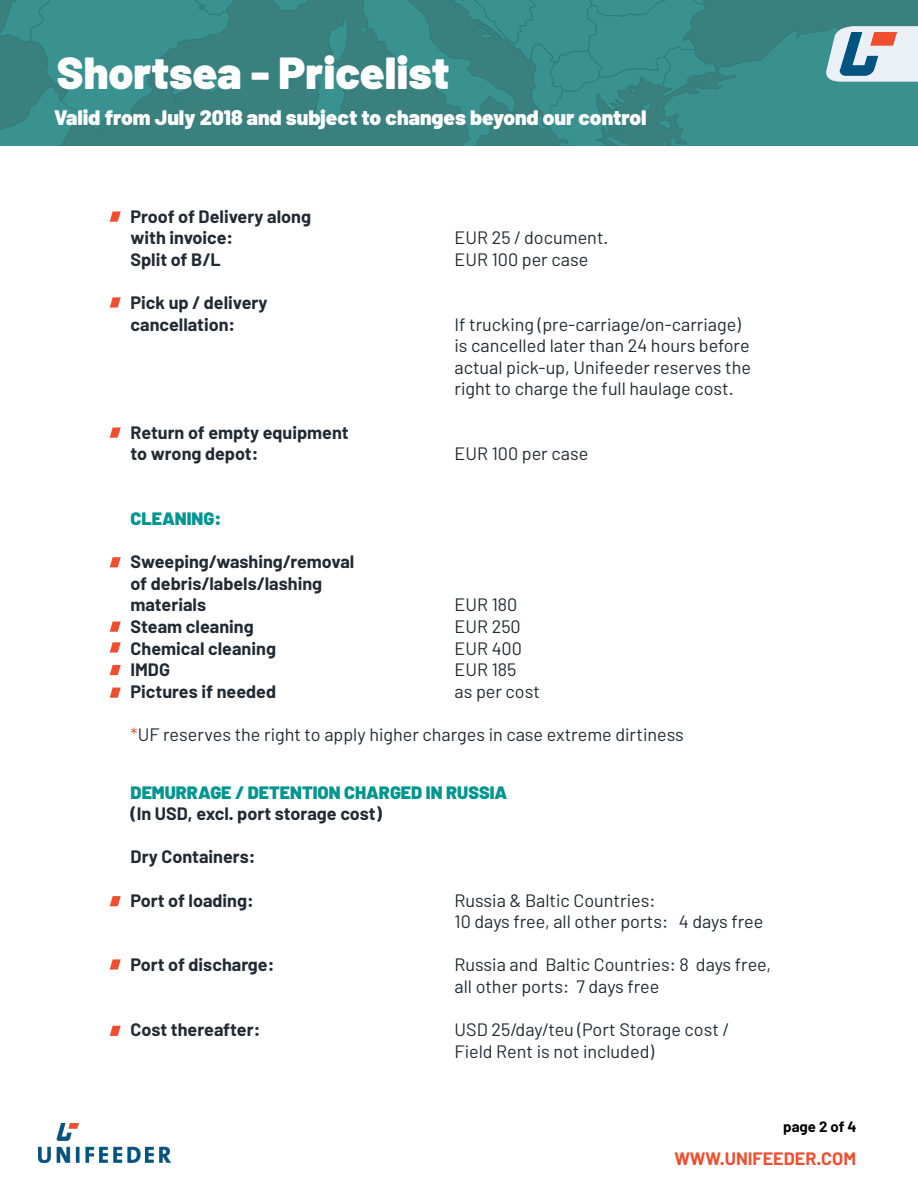
<style>
.page{position:relative;width:918px;height:1188px;background:#fff}
.page>*{position:absolute;margin:0;border:0;box-sizing:border-box;transform-origin:0 0}
.t1{font:900 45px "Barlow";color:#fff}
.t2{font:900 21px "Barlow";color:#fff}
.t3{font:18px/21.6px "Barlow";color:#212a32}
.t4{font:700 18px/21.6px "Barlow";color:#212a32}
.t5{font:900 18px "Barlow";color:#00958f}
.t6{font:700 18px "Barlow";color:#f04e2f}
.t7{font:700 15px "Barlow";color:#000}
.s1{color:#f04e2f}
</style>
<div class="page">
<svg style="left:0;top:0;width:918px;height:146px;background:#3a8987"></svg>
<img style="left:828px;top:32px;width:73px;height:48px">
<svg style="left:110px;top:212px;width:11px;height:10px"></svg>
<svg style="left:110px;top:297px;width:11px;height:11px"></svg>
<svg style="left:110px;top:428px;width:11px;height:10px"></svg>
<svg style="left:110px;top:557px;width:11px;height:10px"></svg>
<svg style="left:110px;top:622px;width:11px;height:10px"></svg>
<svg style="left:110px;top:642px;width:11px;height:11px"></svg>
<svg style="left:110px;top:665px;width:11px;height:10px"></svg>
<svg style="left:110px;top:896px;width:11px;height:10px"></svg>
<svg style="left:110px;top:959px;width:11px;height:11px"></svg>
<svg style="left:110px;top:1026px;width:11px;height:10px"></svg>
<img style="left:39px;top:1124px;width:132px;height:39px">
<svg style="left:110px;top:688px;width:11px;height:10px"></svg>
<h1 class="t1" style="left:57px;top:45px;width:394px">Shortsea - Pricelist</h1>
<p class="t2" style="left:54px;top:104px;width:594px">Valid from July 2018 and subject to changes beyond our control</p>
<p class="t4" style="left:131px;top:205px;width:182px">Proof of Delivery along with invoice:</p>
<p class="t3" style="left:455px;top:226px;width:155px">EUR 25 / document.</p>
<p class="t4" style="left:131px;top:248px;width:92px">Split of B/L</p>
<p class="t3" style="left:455px;top:248px;width:135px">EUR 100 per case</p>
<p class="t4" style="left:131px;top:292px;width:139px">Pick up / delivery cancellation:</p>
<p class="t3" style="left:455px;top:313px;width:298px">If trucking (pre-carriage/on-carriage) is cancelled later than 24 hours before actual pick-up, Unifeeder reserves the right to charge the full haulage cost.</p>
<p class="t4" style="left:131px;top:421px;width:220px">Return of empty equipment to wrong depot:</p>
<p class="t5" style="left:131px;top:507px;width:92px">CLEANING:</p>
<p class="t4" style="left:131px;top:551px;width:225px">Sweeping/washing/removal of debris/labels/lashing materials</p>
<p class="t3" style="left:455px;top:442px;width:135px">EUR 100 per case</p>
<p class="t3" style="left:455px;top:594px;width:64px">EUR 180</p>
<p class="t4" style="left:131px;top:616px;width:125px">Steam cleaning</p>
<p class="t3" style="left:455px;top:615px;width:68px">EUR 250</p>
<p class="t4" style="left:131px;top:637px;width:147px">Chemical cleaning</p>
<p class="t3" style="left:455px;top:637px;width:69px">EUR 400</p>
<p class="t4" style="left:131px;top:659px;width:41px">IMDG</p>
<p class="t3" style="left:455px;top:658px;width:63px">EUR 185</p>
<p class="t4" style="left:131px;top:680px;width:147px">Pictures if needed</p>
<p class="t3" style="left:455px;top:680px;width:87px">as per cost</p>
<p class="t3" style="left:131px;top:723px;width:555px"><span class="s1">*</span>UF reserves the right to apply higher charges in case extreme dirtiness</p>
<p class="t5" style="left:131px;top:781px;width:378px">DEMURRAGE / DETENTION CHARGED IN RUSSIA</p>
<p class="t4" style="left:131px;top:803px;width:253px">(In USD, excl. port storage cost)</p>
<p class="t4" style="left:131px;top:846px;width:126px">Dry Containers:</p>
<p class="t4" style="left:131px;top:889px;width:125px">Port of loading:</p>
<p class="t3" style="left:455px;top:889px;width:310px">Russia &amp; Baltic Countries:<br>10 days free, all other ports: 4 days free</p>
<p class="t4" style="left:131px;top:954px;width:145px">Port of discharge:</p>
<p class="t3" style="left:455px;top:954px;width:318px">Russia and Baltic Countries: 8 days free, all other ports: 7 days free</p>
<p class="t4" style="left:131px;top:1019px;width:131px">Cost thereafter:</p>
<p class="t3" style="left:455px;top:1018px;width:276px">USD 25/day/teu (Port Storage cost /<br>Field Rent is not included)</p>
<p class="t7" style="left:783px;top:1118px;width:75px">page 2 of 4</p>
<p class="t6" style="left:674px;top:1147px;width:183px">WWW.UNIFEEDER.COM</p>
</div>
